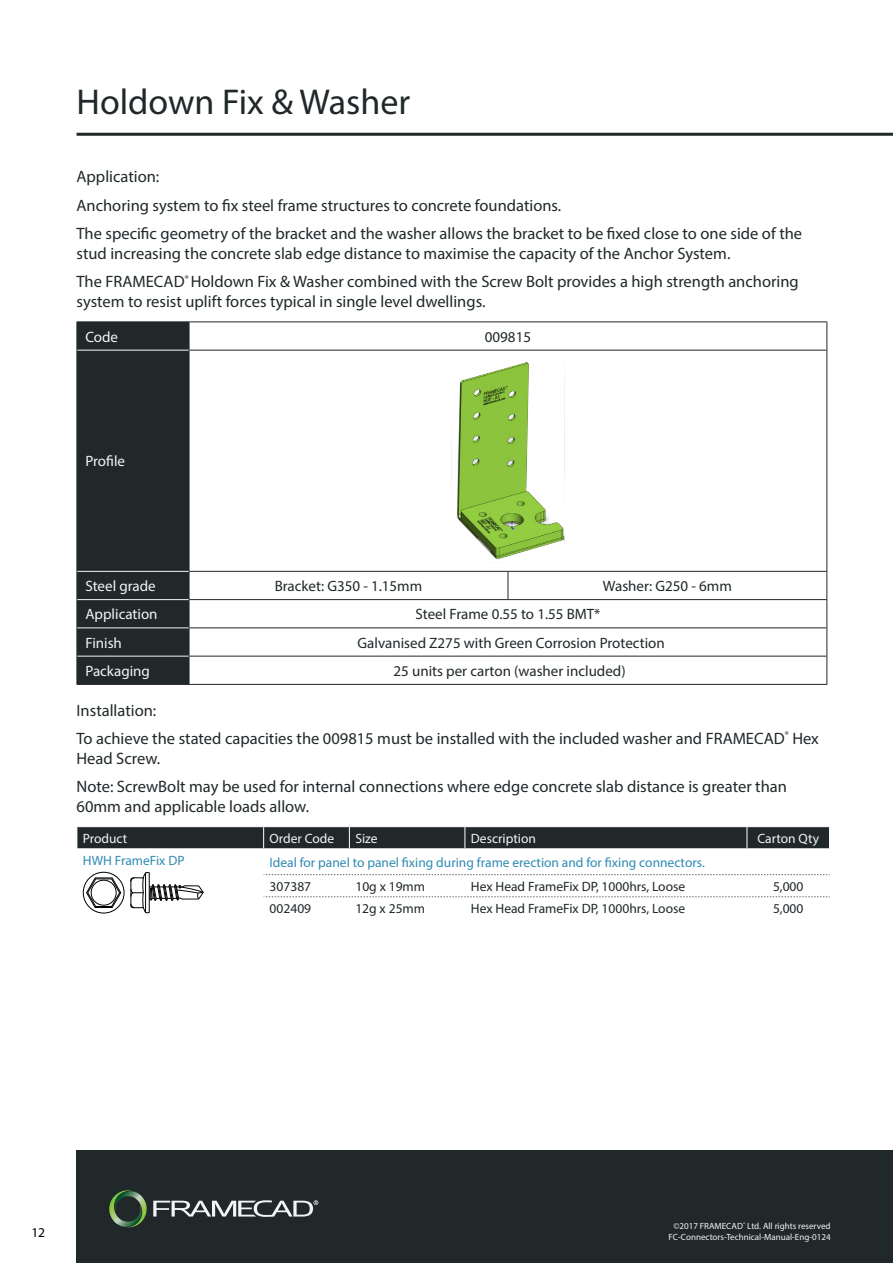
<style>
.page{position:relative;width:893px;height:1263px;background:#fff}
.page>*{position:absolute;margin:0;border:0;box-sizing:border-box;transform-origin:0 0}
.t1{font:36px "Myriad Pro";color:#20282a}
.t2{font:16.5px/28.3px "Myriad Pro";color:#20282a}
.t3{font:15px "Myriad Pro";color:#20282a}
.t4{font:15px "Myriad Pro";color:#f2f5f7}
.t5{font:13.5px "Myriad Pro";color:#20282a}
.t6{font:13.5px "Myriad Pro";color:#308ab3}
.t7{font:13.5px "Myriad Pro";color:#f2f5f7}
.t8{font:13.5px "Myriad Pro";color:#000}
.t9{font:9px/10.8px "Myriad Pro";color:#f2f5f7;text-align:center}
</style>
<div class="page">
<div style="left:77px;top:1150px;width:816px;height:113px;background:#20282a"></div>
<svg style="left:109px;top:1190px;width:209px;height:38px"></svg>
<hr style="left:77px;top:133px;width:816px;height:3px;background:#202a2a">
<hr style="left:77px;top:321px;width:112px;height:1px;background:#20282a">
<hr style="left:189px;top:321px;width:319px;height:1px;background:#20282a">
<hr style="left:508px;top:321px;width:319px;height:1px;background:#20282a">
<svg style="left:826px;top:322px;width:1px;height:28px"></svg>
<hr style="left:189px;top:350px;width:319px;height:1px;background:#20282a">
<hr style="left:508px;top:350px;width:319px;height:1px;background:#20282a">
<hr style="left:826px;top:350px;width:1px;height:221px;background:#20282a">
<hr style="left:189px;top:571px;width:319px;height:1px;background:#20282a">
<hr style="left:508px;top:571px;width:319px;height:1px;background:#20282a">
<svg style="left:508px;top:572px;width:1px;height:27px"></svg>
<hr style="left:189px;top:599px;width:319px;height:1px;background:#20282a">
<hr style="left:508px;top:599px;width:319px;height:1px;background:#20282a">
<hr style="left:189px;top:627px;width:319px;height:1px;background:#20282a">
<hr style="left:508px;top:627px;width:319px;height:1px;background:#20282a">
<hr style="left:189px;top:656px;width:319px;height:1px;background:#20282a">
<div style="left:77px;top:322px;width:113px;height:362px;background:#20282a"></div>
<hr style="left:508px;top:656px;width:319px;height:1px;background:#20282a">
<svg style="left:826px;top:572px;width:1px;height:112px"></svg>
<hr style="left:77px;top:684px;width:112px;height:1px;background:#20282a">
<hr style="left:189px;top:684px;width:319px;height:1px;background:#20282a">
<hr style="left:508px;top:684px;width:319px;height:1px;background:#20282a">
<hr style="left:77px;top:350px;width:112px;height:1px;background:#f2f5f7">
<hr style="left:77px;top:571px;width:112px;height:1px;background:#f2f5f7">
<hr style="left:77px;top:599px;width:112px;height:1px;background:#f2f5f7">
<hr style="left:77px;top:627px;width:112px;height:1px;background:#f2f5f7">
<hr style="left:77px;top:656px;width:112px;height:1px;background:#f2f5f7">
<svg style="left:451px;top:361px;width:113px;height:199px"></svg>
<svg style="left:264px;top:874px;width:566px;height:1px"></svg>
<svg style="left:264px;top:896px;width:566px;height:1px"></svg>
<div style="left:77px;top:827px;width:753px;height:21px;background:#20282a"></div>
<svg style="left:130px;top:872px;width:74px;height:41px"></svg>
<div style="left:83px;top:872px;width:41px;height:41px;border:1px solid #000;border-radius:50%"></div>
<svg style="left:86px;top:877px;width:36px;height:31px"></svg>
<h1 class="t1" style="left:77px;top:80px;width:335px">Holdown Fix &amp; Washer</h1>
<p class="t2" style="left:77px;top:162px;width:727px">Application:<br>Anchoring system to fix steel frame structures to concrete foundations.<br>The specific geometry of the bracket and the washer allows the bracket to be fixed close to one side of the</p>
<p class="t2" style="left:77px;top:239px;width:724px">stud increasing the concrete slab edge distance to maximise the capacity of the Anchor System.<br>The FRAMECAD<sup>®</sup> Holdown Fix &amp; Washer combined with the Screw Bolt provides a high strength anchoring</p>
<p class="t2" style="left:77px;top:287px;width:410px">system to resist uplift forces typical in single level dwellings.</p>
<p class="t4" style="left:85px;top:327px;width:34px">Code</p>
<p class="t3" style="left:485px;top:327px;width:48px">009815</p>
<p class="t4" style="left:85px;top:452px;width:41px">Profile</p>
<p class="t4" style="left:85px;top:577px;width:72px">Steel grade</p>
<p class="t3" style="left:275px;top:577px;width:149px">Bracket: G350 - 1.15mm</p>
<p class="t3" style="left:603px;top:577px;width:130px">Washer: G250 - 6mm</p>
<p class="t4" style="left:85px;top:605px;width:74px">Application</p>
<p class="t3" style="left:415px;top:605px;width:186px">Steel Frame 0.55 to 1.55 BMT*</p>
<p class="t4" style="left:85px;top:633px;width:38px">Finish</p>
<p class="t3" style="left:357px;top:633px;width:309px">Galvanised Z275 with Green Corrosion Protection</p>
<p class="t4" style="left:85px;top:662px;width:66px">Packaging</p>
<p class="t3" style="left:393px;top:662px;width:234px">25 units per carton (washer included)</p>
<p class="t2" style="left:77px;top:696px;width:744px">Installation:<br>To achieve the stated capacities the 009815 must be installed with the included washer and FRAMECAD<sup>®</sup> Hex</p>
<p class="t2" style="left:77px;top:744px;width:712px">Head Screw.<br>Note: ScrewBolt may be used for internal connections where edge concrete slab distance is greater than</p>
<p class="t2" style="left:77px;top:792px;width:234px">60mm and applicable loads allow.</p>
<p class="t7" style="left:83px;top:830px;width:46px">Product</p>
<p class="t7" style="left:270px;top:830px;width:66px">Order Code</p>
<p class="t7" style="left:355px;top:830px;width:24px">Size</p>
<p class="t7" style="left:471px;top:830px;width:67px">Description</p>
<p class="t7" style="left:757px;top:830px;width:63px">Carton Qty</p>
<p class="t6" style="left:83px;top:852px;width:103px">HWH FrameFix DP</p>
<p class="t6" style="left:270px;top:854px;width:437px">Ideal for panel to panel fixing during frame erection and for fixing connectors.</p>
<p class="t5" style="left:270px;top:878px;width:43px">307387</p>
<p class="t5" style="left:355px;top:878px;width:71px">10g x 19mm</p>
<p class="t5" style="left:471px;top:878px;width:216px">Hex Head FrameFix DP, 1000hrs, Loose</p>
<p class="t5" style="left:773px;top:878px;width:32px">5,000</p>
<p class="t5" style="left:270px;top:900px;width:43px">002409</p>
<p class="t5" style="left:355px;top:900px;width:71px">12g x 25mm</p>
<p class="t5" style="left:471px;top:900px;width:216px">Hex Head FrameFix DP, 1000hrs, Loose</p>
<p class="t5" style="left:773px;top:900px;width:32px">5,000</p>
<p class="t8" style="left:31px;top:1224px;width:15px">12</p>
<p class="t9" style="left:668px;top:1220px;width:164px">©2017 FRAMECAD<sup>®</sup> Ltd. All rights reserved<br>FC-Connectors-Technical-Manual-Eng-0124</p>
</div>
